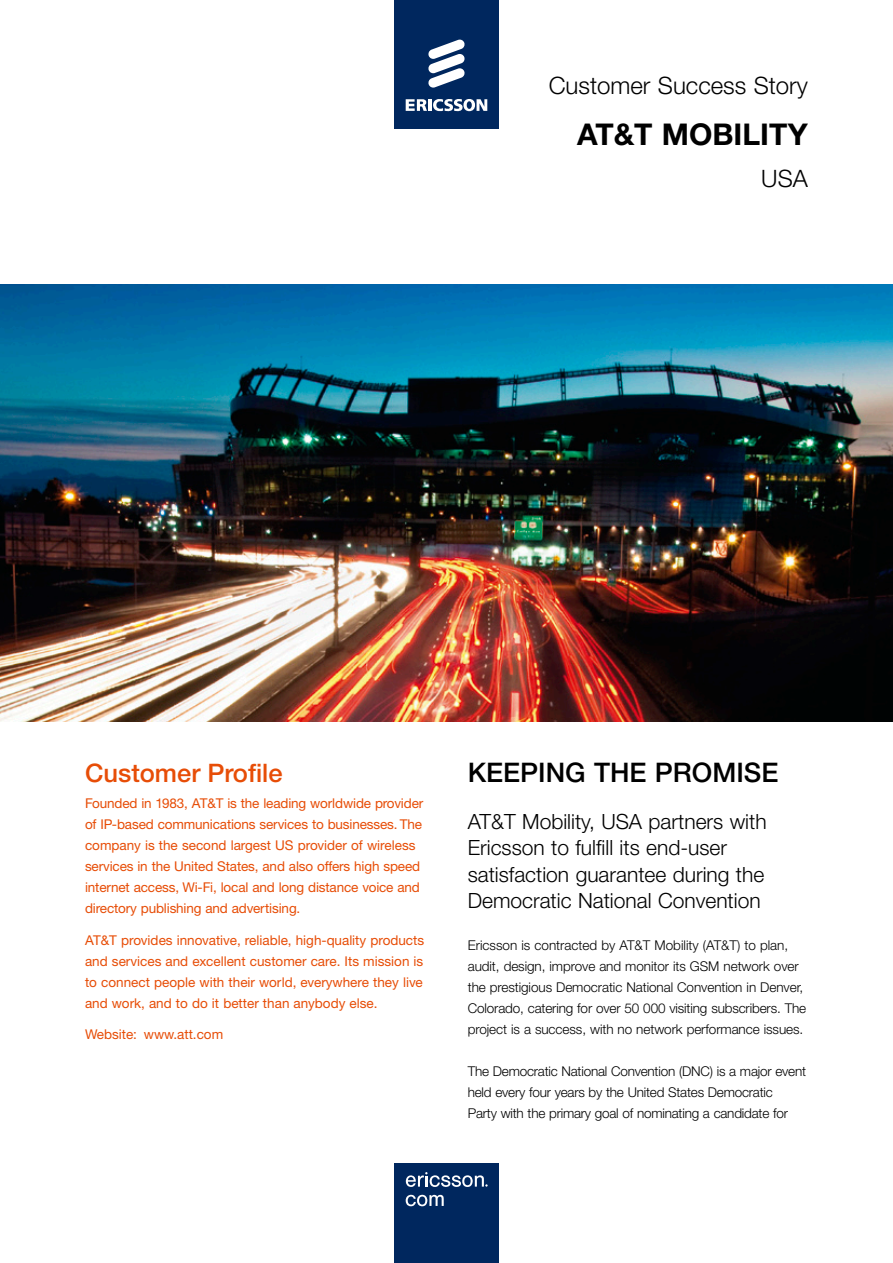
<style>
.page{position:relative;width:893px;height:1263px;background:#fff}
.page>*{position:absolute;margin:0;border:0;box-sizing:border-box;transform-origin:0 0}
.t1{font:700 30px "Ericsson Sans";color:#000}
.t2{font:500 27px "Ericsson Sans";color:#000}
.t3{font:500 25.5px "Ericsson Sans";color:#e74d07}
.t4{font:300 24px "Ericsson Sans";color:#000}
.t5{font:300 21px/26.2px "Ericsson Sans";color:#000}
.t6{font:13.5px/21px "Ericsson Sans";letter-spacing:-.01em;color:#e74d07}
.t7{font:300 13.5px/21px "Ericsson Sans";letter-spacing:-.01em;color:#000}
</style>
<div class="page">
<img style="left:0;top:285px;width:893px;height:436px">
<div style="left:394px;top:0;width:105px;height:128px;background:#00275e"></div>
<svg style="left:428px;top:39px;width:37px;height:49px"></svg>
<hr style="left:428px;top:99px;width:4px;height:12px;background:#fff">
<svg style="left:433px;top:99px;width:54px;height:13px"></svg>
<svg style="left:406px;top:99px;width:21px;height:12px"></svg>
<div style="left:394px;top:1163px;width:105px;height:100px;background:#00275e"></div>
<svg style="left:406px;top:1195px;width:38px;height:11px"></svg>
<svg style="left:406px;top:1172px;width:82px;height:15px"></svg>
<h3 class="t4" style="left:549px;top:72px;width:261px">Customer Success Story</h3>
<h1 class="t1" style="left:577px;top:117px;width:232px">AT&amp;T MOBILITY</h1>
<h3 class="t4" style="left:761px;top:165px;width:48px">USA</h3>
<h3 class="t3" style="left:85px;top:758px;width:199px">Customer Profile</h3>
<p class="t6" style="left:85px;top:793px;width:340px">Founded in 1983, AT&amp;T is the leading worldwide provider of IP-based communications services to businesses. The company is the second largest US provider of wireless services in the United States, and also offers high speed internet access, Wi‑Fi, local and long distance voice and directory publishing and advertising.</p>
<p class="t6" style="left:85px;top:929px;width:341px;text-align:justify">AT&amp;T provides innovative, reliable, high-quality products and services and excellent customer care. Its mission is to connect people with their world, everywhere they live and work, and to do it better than anybody else.</p>
<p class="t6" style="left:85px;top:1024px;width:140px">Website: www.att.com</p>
<h2 class="t2" style="left:468px;top:757px;width:312px">keeping the promise</h2>
<h3 class="t5" style="left:468px;top:809px;width:300px">AT&amp;T Mobility, USA partners with Ericsson to fulfill its end-user satisfaction guarantee during the Democratic National Convention</h3>
<p class="t7" style="left:468px;top:935px;width:340px">Ericsson is contracted by AT&amp;T Mobility (AT&amp;T) to plan, audit, design, improve and monitor its GSM network over the prestigious Democratic National Convention in Denver, Colorado, catering for over 50 000 visiting subscribers. The project is a success, with no network performance issues.</p>
<p class="t7" style="left:468px;top:1061px;width:340px">The Democratic National Convention (DNC) is a major event held every four years by the United States Democratic<br>Party with the primary goal of nominating a candidate for</p>
</div>
